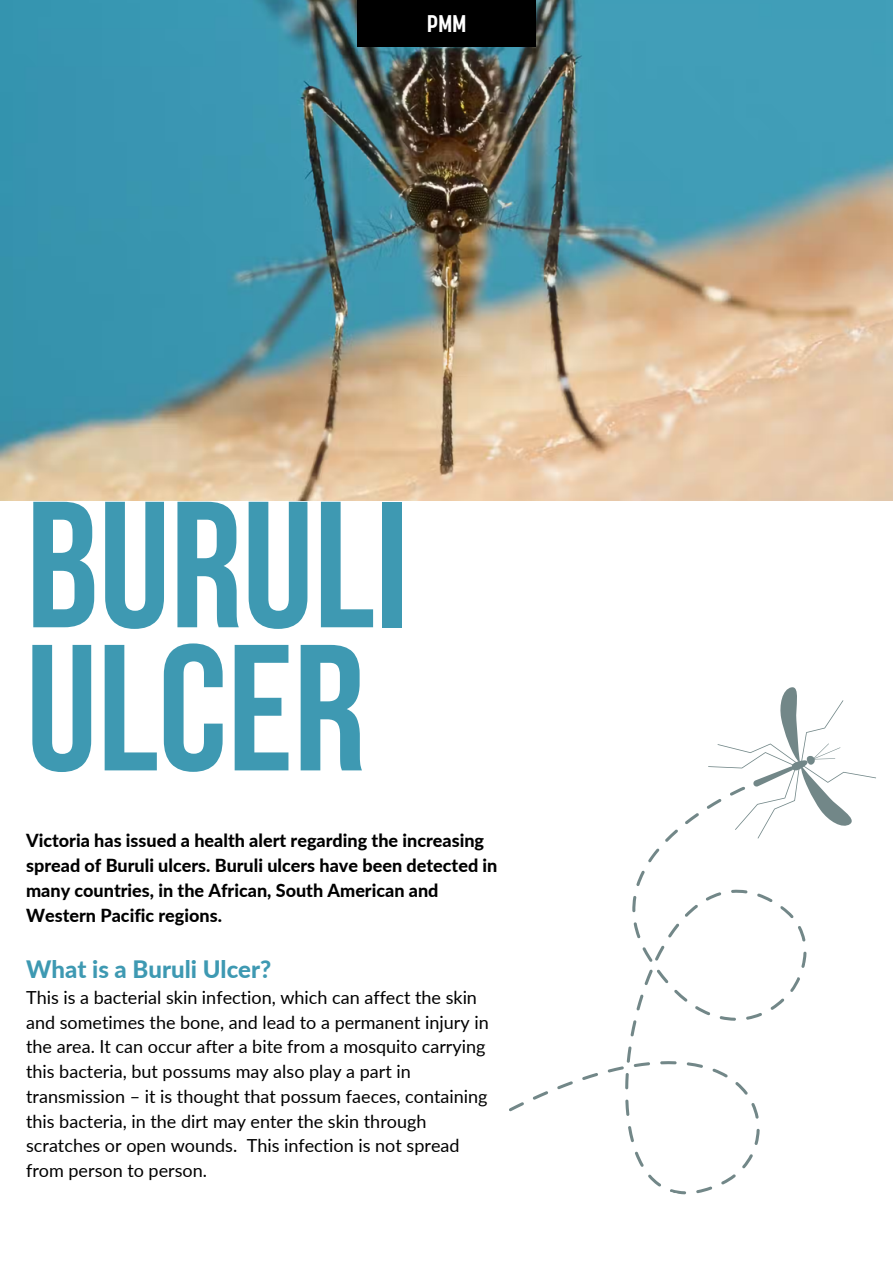
<style>
.page{position:relative;width:893px;height:1264px;background:#fff}
.page>*{position:absolute;margin:0;border:0;box-sizing:border-box;transform-origin:0 0}
.t1{font:700 179.25px "Bebas Neue";color:#3e99b2}
.t2{font:800 24px "Lato";color:#3e99b2}
.t3{font:700 24px "Korolev Condensed W04";color:#fff}
.t4{font:18px/24.8px "Lato";color:#000}
.t5{font:800 18px/24.8px "Lato";color:#000}
</style>
<div class="page">
<img style="left:0;top:0;width:892px;height:501px">
<div style="left:357px;top:0;width:179px;height:46px;background:#000"></div>
<svg style="left:509px;top:806px;width:298px;height:389px"></svg>
<svg style="left:708px;top:687px;width:168px;height:158px"></svg>
<p class="t3" style="left:427px;top:9px;width:41px">PMM</p>
<p class="t1" style="left:26px;top:493px;width:384px">BURULI</p>
<p class="t1" style="left:26px;top:636px;width:341px">ULCER</p>
<p class="t5" style="left:26px;top:828px;width:473px">Victoria has issued a health alert regarding the increasing spread of Buruli ulcers. Buruli ulcers have been detected in many countries, in the African, South American and Western Pacific regions.</p>
<p class="t2" style="left:26px;top:954px;width:247px">What is a Buruli Ulcer?</p>
<p class="t4" style="left:26px;top:984px;width:464px">This is a bacterial skin infection, which can affect the skin and sometimes the bone, and lead to a permanent injury in the area. It can occur after a bite from a mosquito carrying this bacteria, but possums may also play a part in transmission – it is thought that possum faeces, containing this bacteria, in the dirt may enter the skin through scratches or open wounds. This infection is not spread from person to person.</p>
</div>
